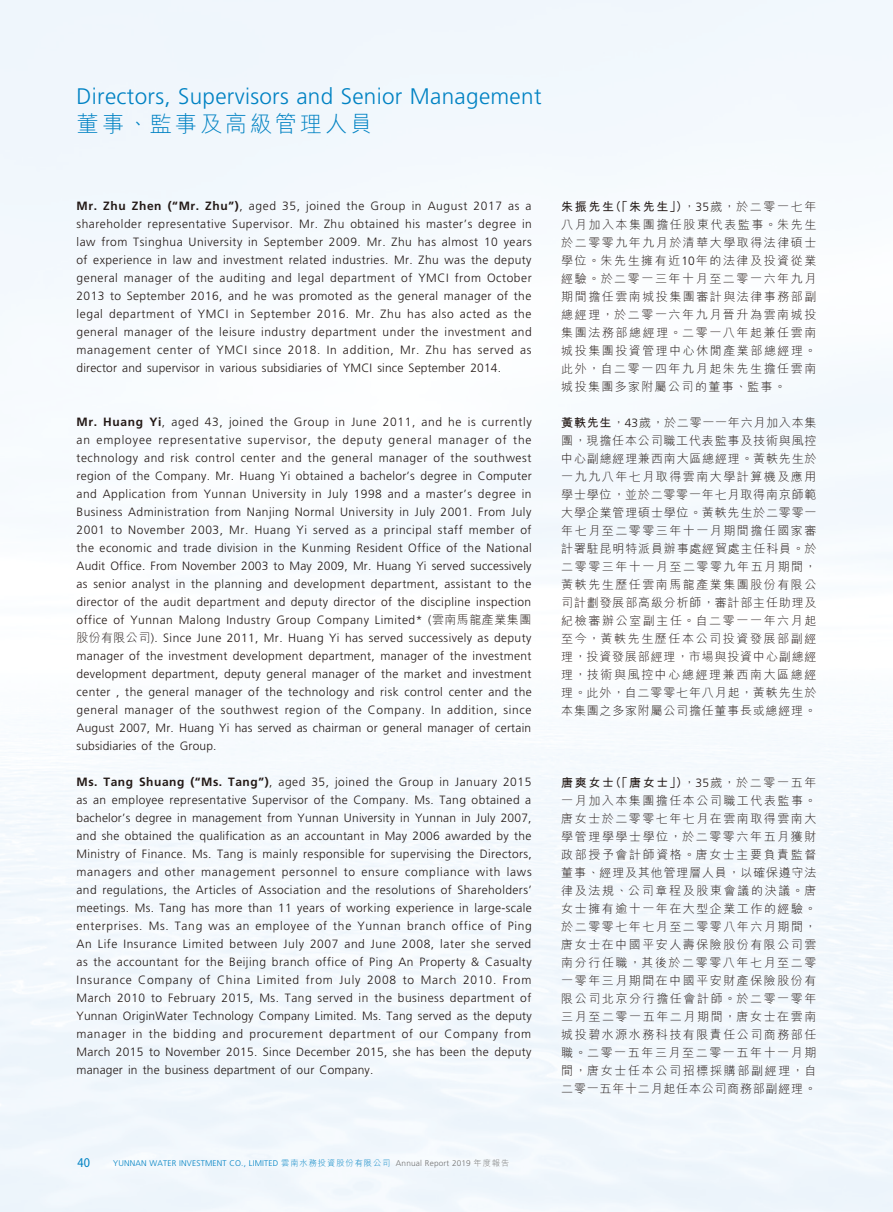
<style>
.page{position:relative;width:893px;height:1212px;background:#fff}
.page>*{position:absolute;margin:0;border:0;box-sizing:border-box;transform-origin:0 0}
.t1{font:300 22.5px "Frutiger";letter-spacing:.015em;color:#0082c3}
.t2{font:300 22.5px "M Hei HK";letter-spacing:.115em;color:#0082c3}
.t3{font:13.5px "Myriad Pro";color:#0082c3;scale:.9 1}
.t4{font:300 12px/18px "Frutiger";letter-spacing:.015em;color:#231916;text-align:justify}
.t5{font:300 12px/18px "M Hei HK";letter-spacing:.115em;color:#231916;text-align:justify}
.t6{font:300 8.25px "Frutiger";letter-spacing:.025em;color:#0082c3}
.s1{font-weight:700}
.s2{font-family:"M Hei HK"}
.s3{color:#727272}
.s4{font-family:"M Hei HK";color:#727272}
.s5{font-family:"Frutiger"}
</style>
<div class="page">
<h1 class="t1" style="left:77px;top:84px;width:466px">Directors, Supervisors and Senior Management</h1>
<h1 class="t2" style="left:77px;top:108px;width:297px">董事、監事及高級管理人員</h1>
<p class="t4" style="left:77px;top:197px;width:457px"><span class="s1">Mr. Zhu Zhen (“Mr. Zhu”)</span>, aged 35, joined the Group in August 2017 as a shareholder representative Supervisor. Mr. Zhu obtained his master’s degree in law from Tsinghua University in September 2009. Mr. Zhu has almost 10 years of experience in law and investment related industries. Mr. Zhu was the deputy general manager of the auditing and legal department of YMCI from October 2013 to September 2016, and he was promoted as the general manager of the legal department of YMCI in September 2016. Mr. Zhu has also acted as the general manager of the leisure industry department under the investment and management center of YMCI since 2018. In addition, Mr. Zhu has served as director and supervisor in various subsidiaries of YMCI since September 2014.</p>
<p class="t4" style="left:77px;top:413px;width:457px"><span class="s1">Mr. Huang Yi</span>, aged 43, joined the Group in June 2011, and he is currently an employee representative supervisor, the deputy general manager of the technology and risk control center and the general manager of the southwest region of the Company. Mr. Huang Yi obtained a bachelor’s degree in Computer and Application from Yunnan University in July 1998 and a master’s degree in Business Administration from Nanjing Normal University in July 2001. From July 2001 to November 2003, Mr. Huang Yi served as a principal staff member of the economic and trade division in the Kunming Resident Office of the National Audit Office. From November 2003 to May 2009, Mr. Huang Yi served successively as senior analyst in the planning and development department, assistant to the director of the audit department and deputy director of the discipline inspection office of Yunnan Malong Industry Group Company Limited* (<span class="s2">雲南馬龍產業集團股份有限公司</span>). Since June 2011, Mr. Huang Yi has served successively as deputy manager of the investment development department, manager of the investment development department, deputy general manager of the market and investment center , the general manager of the technology and risk control center and the general manager of the southwest region of the Company. In addition, since August 2007, Mr. Huang Yi has served as chairman or general manager of certain subsidiaries of the Group.</p>
<p class="t4" style="left:77px;top:773px;width:457px"><span class="s1">Ms. Tang Shuang (“Ms. Tang”)</span>, aged 35, joined the Group in January 2015 as an employee representative Supervisor of the Company. Ms. Tang obtained a bachelor’s degree in management from Yunnan University in Yunnan in July 2007, and she obtained the qualification as an accountant in May 2006 awarded by the Ministry of Finance. Ms. Tang is mainly responsible for supervising the Directors, managers and other management personnel to ensure compliance with laws and regulations, the Articles of Association and the resolutions of Shareholders’ meetings. Ms. Tang has more than 11 years of working experience in large-scale enterprises. Ms. Tang was an employee of the Yunnan branch office of Ping An Life Insurance Limited between July 2007 and June 2008, later she served as the accountant for the Beijing branch office of Ping An Property &amp; Casualty Insurance Company of China Limited from July 2008 to March 2010. From March 2010 to February 2015, Ms. Tang served in the business department of Yunnan OriginWater Technology Company Limited. Ms. Tang served as the deputy manager in the bidding and procurement department of our Company from March 2015 to November 2015. Since December 2015, she has been the deputy manager in the business department of our Company.</p>
<p class="t3" style="left:78px;top:1155px;width:15px">40</p>
<p class="t6" style="left:113px;top:1159px;width:398px">YUNNAN WATER INVESTMENT CO., LIMITED <span class="s2">雲南水務投資股份有限公司</span> <span class="s3">Annual Report 2019</span> <span class="s4">年度報告</span></p>
<p class="t5" style="left:561px;top:197px;width:257px"><span class="s1">朱振先生（「朱先生」）</span>，<span class="s5">35</span>歲，於二零一七年八月加入本集團擔任股東代表監事。朱先生於二零零九年九月於清華大學取得法律碩士學位。朱先生擁有近<span class="s5">10</span>年的法律及投資從業經驗。於二零一三年十月至二零一六年九月期間擔任雲南城投集團審計與法律事務部副總經理，於二零一六年九月晉升為雲南城投集團法務部總經理。二零一八年起兼任雲南城投集團投資管理中心休閒產業部總經理。此外，自二零一四年九月起朱先生擔任雲南城投集團多家附屬公司的董事、監事。</p>
<p class="t5" style="left:561px;top:413px;width:257px"><span class="s1">黃軼先生</span>，<span class="s5">43</span>歲，於二零一一年六月加入本集團，現擔任本公司職工代表監事及技術與風控中心副總經理兼西南大區總經理。黃軼先生於一九九八年七月取得雲南大學計算機及應用學士學位，並於二零零一年七月取得南京師範大學企業管理碩士學位。黃軼先生於二零零一年七月至二零零三年十一月期間擔任國家審計署駐昆明特派員辦事處經貿處主任科員。於二零零三年十一月至二零零九年五月期間，黃軼先生歷任雲南馬龍產業集團股份有限公司計劃發展部高級分析師，審計部主任助理及紀檢審辦公室副主任。自二零一一年六月起至今，黃軼先生歷任本公司投資發展部副經理，投資發展部經理，市場與投資中心副總經理，技術與風控中心總經理兼西南大區總經理。此外，自二零零七年八月起，黃軼先生於本集團之多家附屬公司擔任董事長或總經理。</p>
<p class="t5" style="left:561px;top:773px;width:257px"><span class="s1">唐爽女士（「唐女士」）</span>，<span class="s5">35</span>歲，於二零一五年一月加入本集團擔任本公司職工代表監事。唐女士於二零零七年七月在雲南取得雲南大學管理學學士學位，於二零零六年五月獲財政部授予會計師資格。唐女士主要負責監督董事、經理及其他管理層人員，以確保遵守法律及法規、公司章程及股東會議的決議。唐女士擁有逾十一年在大型企業工作的經驗。於二零零七年七月至二零零八年六月期間，唐女士在中國平安人壽保險股份有限公司雲南分行任職，其後於二零零八年七月至二零一零年三月期間在中國平安財產保險股份有限公司北京分行擔任會計師。於二零一零年三月至二零一五年二月期間，唐女士在雲南城投碧水源水務科技有限責任公司商務部任職。二零一五年三月至二零一五年十一月期間，唐女士任本公司招標採購部副經理，自二零一五年十二月起任本公司商務部副經理。</p>
</div>
